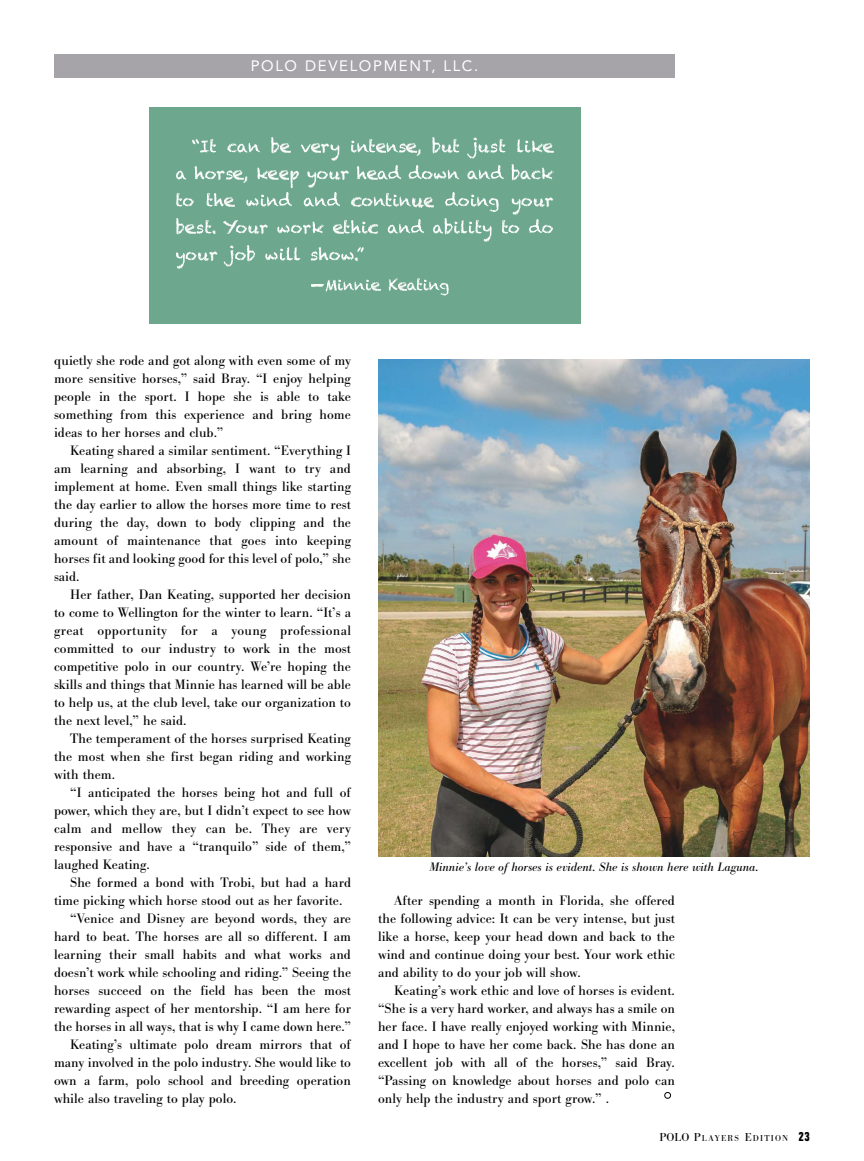
<style>
.page{position:relative;width:864px;height:1161px;background:#fff}
.page>*{position:absolute;margin:0;border:0;box-sizing:border-box;transform-origin:0 0}
.t1{font:16.5px "Chalkduster";color:#fff}
.t2{font:15px "Avenir";letter-spacing:.11em;color:#fff}
.t3{font:15px "Chalkduster";color:#fff}
.t4{font:14.25px/18px "Bodoni Ant T";letter-spacing:.005em;color:#000;text-align:justify}
.t5{font:italic 12.75px "Bodoni Ant T";letter-spacing:.005em;color:#000}
.t6{font:9px "Bodoni Ant T";letter-spacing:.135em;color:#000}
.s1{font-size:12px}
.s2{font-family:"Folio T";font-weight:700;font-stretch:condensed;font-size:13.5px}
</style>
<div class="page">
<div style="left:149px;top:107px;width:431px;height:216px;background:#6da88e"></div>
<img style="left:378px;top:359px;width:432px;height:497px">
<img style="left:269px;top:171px;width:20px;height:9px">
<img style="left:412px;top:198px;width:21px;height:9px">
<img style="left:224px;top:220px;width:13px;height:14px">
<svg style="left:333px;top:225px;width:10px;height:9px"></svg>
<svg style="left:665px;top:1092px;width:6px;height:6px"></svg>
<div style="left:54px;top:54px;width:621px;height:24px;background:#a7a4a9"></div>
<svg style="left:192px;top:139px;width:17px;height:13px"></svg>
<img style="left:210px;top:139px;width:6px;height:14px">
<svg style="left:227px;top:143px;width:33px;height:10px"></svg>
<svg style="left:271px;top:137px;width:19px;height:16px"></svg>
<svg style="left:301px;top:144px;width:20px;height:9px"></svg>
<img style="left:331px;top:144px;width:9px;height:17px">
<svg style="left:351px;top:141px;width:18px;height:12px"></svg>
<img style="left:369px;top:139px;width:6px;height:14px">
<svg style="left:376px;top:143px;width:41px;height:10px"></svg>
<img style="left:432px;top:137px;width:9px;height:16px">
<svg style="left:442px;top:144px;width:11px;height:9px"></svg>
<img style="left:453px;top:139px;width:6px;height:14px">
<img style="left:467px;top:137px;width:10px;height:22px">
<svg style="left:478px;top:143px;width:19px;height:10px"></svg>
<img style="left:499px;top:139px;width:6px;height:14px">
<img style="left:517px;top:139px;width:7px;height:14px">
<svg style="left:525px;top:140px;width:28px;height:13px"></svg>
<svg style="left:176px;top:171px;width:10px;height:9px"></svg>
<svg style="left:195px;top:166px;width:21px;height:13px"></svg>
<svg style="left:226px;top:170px;width:18px;height:10px"></svg>
<svg style="left:257px;top:167px;width:12px;height:12px"></svg>
<img style="left:291px;top:171px;width:8px;height:17px">
<img style="left:307px;top:171px;width:9px;height:17px">
<svg style="left:317px;top:171px;width:23px;height:9px"></svg>
<svg style="left:357px;top:166px;width:31px;height:14px"></svg>
<img style="left:388px;top:165px;width:13px;height:14px">
<img style="left:409px;top:165px;width:13px;height:14px">
<svg style="left:422px;top:170px;width:37px;height:10px"></svg>
<svg style="left:479px;top:170px;width:11px;height:10px"></svg>
<img style="left:491px;top:165px;width:13px;height:14px">
<img style="left:512px;top:164px;width:8px;height:16px">
<svg style="left:531px;top:167px;width:23px;height:12px"></svg>
<img style="left:176px;top:193px;width:6px;height:14px">
<svg style="left:183px;top:198px;width:11px;height:8px"></svg>
<img style="left:207px;top:193px;width:6px;height:14px">
<svg style="left:214px;top:193px;width:20px;height:14px"></svg>
<svg style="left:246px;top:192px;width:46px;height:15px"></svg>
<svg style="left:304px;top:192px;width:36px;height:15px"></svg>
<svg style="left:352px;top:197px;width:33px;height:10px"></svg>
<img style="left:386px;top:193px;width:6px;height:14px">
<svg style="left:393px;top:195px;width:18px;height:12px"></svg>
<svg style="left:445px;top:192px;width:44px;height:15px"></svg>
<img style="left:489px;top:198px;width:10px;height:14px">
<img style="left:512px;top:198px;width:9px;height:17px">
<svg style="left:521px;top:198px;width:24px;height:9px"></svg>
<svg style="left:176px;top:218px;width:27px;height:16px"></svg>
<img style="left:205px;top:220px;width:6px;height:14px">
<svg style="left:236px;top:225px;width:23px;height:9px"></svg>
<svg style="left:277px;top:221px;width:47px;height:13px"></svg>
<img style="left:344px;top:220px;width:6px;height:14px">
<svg style="left:351px;top:220px;width:27px;height:14px"></svg>
<svg style="left:388px;top:219px;width:36px;height:15px"></svg>
<svg style="left:433px;top:218px;width:27px;height:16px"></svg>
<img style="left:461px;top:220px;width:6px;height:14px">
<svg style="left:469px;top:222px;width:5px;height:12px"></svg>
<img style="left:476px;top:220px;width:6px;height:14px">
<img style="left:483px;top:225px;width:9px;height:17px">
<img style="left:502px;top:220px;width:6px;height:14px">
<svg style="left:508px;top:225px;width:11px;height:8px"></svg>
<img style="left:529px;top:219px;width:13px;height:14px">
<svg style="left:542px;top:225px;width:11px;height:8px"></svg>
<img style="left:176px;top:252px;width:9px;height:17px">
<svg style="left:185px;top:252px;width:24px;height:9px"></svg>
<svg style="left:224px;top:245px;width:31px;height:22px"></svg>
<svg style="left:265px;top:249px;width:21px;height:12px"></svg>
<img style="left:286px;top:247px;width:14px;height:14px">
<svg style="left:311px;top:247px;width:53px;height:14px"></svg>
<svg style="left:312px;top:280px;width:68px;height:12px"></svg>
<svg style="left:389px;top:278px;width:18px;height:13px"></svg>
<svg style="left:417px;top:278px;width:32px;height:17px"></svg>
<p class="t2" style="left:251px;top:57px;width:229px">POLO DEVELOPMENT, LLC.</p>
<p class="t1" style="left:321px;top:138px;width:10px">r</p>
<p class="t1" style="left:416px;top:138px;width:7px">,</p>
<p class="t1" style="left:217px;top:165px;width:33px">r ,</p>
<p class="t1" style="left:340px;top:165px;width:10px">r</p>
<p class="t1" style="left:467px;top:165px;width:13px">a</p>
<p class="t1" style="left:520px;top:165px;width:13px">a</p>
<p class="t1" style="left:211px;top:219px;width:7px">.</p>
<p class="t1" style="left:259px;top:219px;width:10px">r</p>
<p class="t1" style="left:209px;top:246px;width:10px">r</p>
<p class="t1" style="left:354px;top:246px;width:7px">.</p>
<p class="t3" style="left:407px;top:277px;width:12px">a</p>
<p class="t1" style="left:545px;top:192px;width:10px">r</p>
<p class="t4" style="left:54px;top:353px;width:299px">quietly she rode and got along with even some of my more sensitive horses,” said Bray. “I enjoy helping people in the sport. I hope she is able to take something from this experience and bring home ideas to her horses and club.”</p>
<p class="t4" style="left:54px;top:443px;width:299px;text-indent:16px">Keating shared a similar sentiment. “Everything I am learning and absorbing, I want to try and implement at home. Even small things like starting the day earlier to allow the horses more time to rest during the day, down to body clipping and the amount of maintenance that goes into keeping horses fit and looking good for this level of polo,” she said.</p>
<p class="t4" style="left:54px;top:587px;width:299px;text-indent:16px">Her father, Dan Keating, supported her decision to come to Wellington for the winter to learn. “It’s a great opportunity for a young professional committed to our industry to work in the most competitive polo in our country. We’re hoping the skills and things that Minnie has learned will be able to help us, at the club level, take our organization to the next level,” he said.</p>
<p class="t4" style="left:54px;top:731px;width:298px;text-indent:16px">The temperament of the horses surprised Keating the most when she first began riding and working with them.</p>
<p class="t4" style="left:54px;top:785px;width:299px;text-indent:16px">“I anticipated the horses being hot and full of power, which they are, but I didn’t expect to see how calm and mellow they can be. They are very responsive and have a “tranquilo” side of them,” laughed Keating.</p>
<p class="t4" style="left:70px;top:875px;width:282px">She formed a bond with Trobi, but had a hard</p>
<p class="t4" style="left:54px;top:893px;width:290px">time picking which horse stood out as her favorite.</p>
<p class="t4" style="left:70px;top:911px;width:282px">“Venice and Disney are beyond words, they are</p>
<p class="t4" style="left:54px;top:929px;width:298px">hard to beat. The horses are all so different. I am</p>
<p class="t4" style="left:54px;top:947px;width:298px">learning their small habits and what works and</p>
<p class="t4" style="left:54px;top:965px;width:299px">doesn’t work while schooling and riding.” Seeing the</p>
<p class="t4" style="left:54px;top:983px;width:298px">horses succeed on the field has been the most</p>
<p class="t4" style="left:54px;top:1001px;width:299px">rewarding aspect of her mentorship. “I am here for</p>
<p class="t4" style="left:54px;top:1019px;width:299px">the horses in all ways, that is why I came down here.”</p>
<p class="t4" style="left:70px;top:1037px;width:282px">Keating’s ultimate polo dream mirrors that of</p>
<p class="t4" style="left:54px;top:1055px;width:298px">many involved in the polo industry. She would like to</p>
<p class="t4" style="left:54px;top:1073px;width:298px">own a farm, polo school and breeding operation</p>
<p class="t4" style="left:54px;top:1091px;width:184px">while also traveling to play polo.</p>
<p class="t5" style="left:429px;top:862px;width:331px">Minnie’s love of horses is evident. She is shown here with Laguna.</p>
<p class="t4" style="left:378px;top:893px;width:299px;text-indent:16px">After spending a month in Florida, she offered the following advice: It can be very intense, but just like a horse, keep your head down and back to the wind and continue doing your best. Your work ethic and ability to do your job will show.</p>
<p class="t4" style="left:378px;top:983px;width:299px;text-indent:16px">Keating’s work ethic and love of horses is evident. “She is a very hard worker, and always has a smile on her face. I have really enjoyed working with Minnie, and I hope to have her come back. She has done an excellent job with all of the horses,” said Bray. “Passing on knowledge about horses and polo can only help the industry and sport grow.” .</p>
<p class="t6" style="left:660px;top:1135px;width:152px"><span class="s1">POLO P</span>LAYERS <span class="s1">E</span>DITION <span class="s2">23</span></p>
</div>
